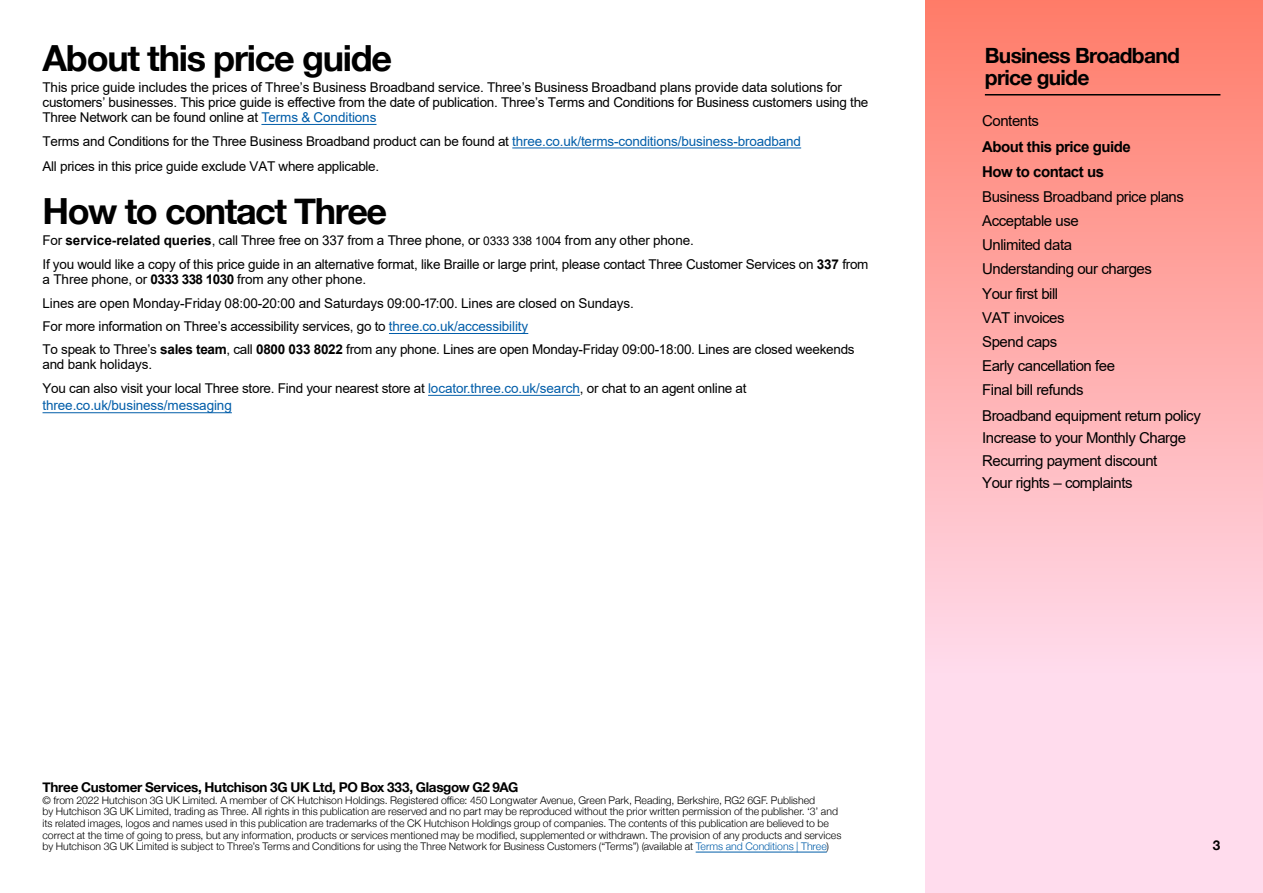
<style>
.page{position:relative;width:1263px;height:893px;background:#fff}
.page>*{position:absolute;margin:0;border:0;box-sizing:border-box;transform-origin:0 0}
.t1{font:700 36px "Helvetica Neue";letter-spacing:-.035em;color:#000}
.t2{font:700 21px/22.5px "Helvetica Neue";letter-spacing:-.035em;color:#000}
.t3{font:15px/24.3px "Arial";letter-spacing:-.03em;color:#000}
.t4{font:700 15px/25.7px "Arial";letter-spacing:-.03em;color:#000}
.t5{font:13.5px/23.5px "Arial";letter-spacing:-.02em;color:#000}
.t6{font:700 13.5px "Helvetica Neue";letter-spacing:-.025em;color:#000}
.t7{font:13.5px "Arial";letter-spacing:-.01em;color:#005da9}
.t8{font:300 10.5px/11.6px "Helvetica Neue";color:#000}
.s1{color:#005da9}
.s2{font-weight:700}
.s3{font-size:12px}
</style>
<div class="page">
<svg style="left:926px;top:0;width:337px;height:893px;background:#feb7ba"></svg>
<hr style="left:985px;top:94px;width:235px;height:1px;background:#000">
<hr style="left:696px;top:852px;width:131px;height:1px;background:#005da9">
<hr style="left:43px;top:412px;width:189px;height:1px;background:#005da9">
<hr style="left:428px;top:395px;width:152px;height:1px;background:#005da9">
<hr style="left:389px;top:333px;width:139px;height:1px;background:#005da9">
<hr style="left:512px;top:148px;width:289px;height:1px;background:#005da9">
<hr style="left:261px;top:124px;width:115px;height:1px;background:#005da9">
<h1 class="t1" style="left:43px;top:30px;width:351px">About this price guide</h1>
<p class="t5" style="left:43px;top:80px;width:827px;line-height:15px">This price guide includes the prices of Three’s Business Broadband service. Three’s Business Broadband plans provide data solutions for customers’ businesses. This price guide is effective from the date of publication. Three’s Terms and Conditions for Business customers using the<br>Three Network can be found online at <span class="s1">Terms &amp; Conditions</span></p>
<p class="t5" style="left:43px;top:128px;width:760px;line-height:26px">Terms and Conditions for the Three Business Broadband product can be found at <span class="s1">three.co.uk/terms-conditions/business-broadband<br></span>All prices in this price guide exclude VAT where applicable.</p>
<h1 class="t1" style="left:43px;top:183px;width:346px">How to contact Three</h1>
<p class="t5" style="left:43px;top:229px;width:827px">For <span class="s2">service-related queries</span>, call Three free on 337 from a Three phone, or <span class="s3">0333 338 1004</span> from any other phone.<br>If you would like a copy of this price guide in an alternative format, like Braille or large print, please contact Three Customer Services on <span class="s2">337</span> from</p>
<p class="t5" style="left:43px;top:267px;width:814px">a Three phone, or <span class="s2">0333 338 1030</span> from any other phone.<br>Lines are open Monday-Friday 08:00-20:00 and Saturdays 09:00-17:00. Lines are closed on Sundays.<br>For more information on Three’s accessibility services, go to <span class="s1">three.co.uk/accessibility<br></span>To speak to Three’s <span class="s2">sales team</span>, call <span class="s2">0800 033 8022</span> from any phone. Lines are open Monday-Friday 09:00-18:00. Lines are closed weekends</p>
<p class="t5" style="left:43px;top:353px;width:706px">and bank holidays.<br>You can also visit your local Three store. Find your nearest store at <span class="s1">locator.three.co.uk/search</span>, or chat to an agent online at</p>
<p class="t7" style="left:43px;top:396px;width:191px">three.co.uk/business/messaging</p>
<h2 class="t2" style="left:985px;top:45px;width:197px">Business Broadband<br>P</h2>
<h2 class="t2" style="left:1038px;top:67px;width:57px">Guide</h2>
<h2 class="t2" style="left:985px;top:67px;width:106px">price guide</h2>
<p class="t3" style="left:982px;top:108px;width:58px">Contents</p>
<p class="t4" style="left:982px;top:134px;width:150px">About this price guide<br>How to contact us</p>
<p class="t3" style="left:982px;top:184px;width:220px">Business Broadband price plans<br>Acceptable use<br>Unlimited data<br>Understanding our charges<br>Your first bill<br>VAT invoices<br>Spend caps<br>Early cancellation fee<br>Final bill refunds<br>Broadband equipment return policy</p>
<p class="t3" style="left:982px;top:427px;width:205px;line-height:22.5px">Increase to your Monthly Charge<br>Recurring payment discount<br>Your rights – complaints</p>
<p class="t6" style="left:43px;top:777px;width:477px">Three Customer Services, Hutchison 3G UK Ltd, PO Box 333, Glasgow G2 9AG</p>
<p class="t8" style="left:43px;top:793px;width:800px">© from 2022 Hutchison 3G UK Limited. A member of CK Hutchison Holdings. Registered office: 450 Longwater Avenue, Green Park, Reading, Berkshire, RG2 6GF. Published<br>by Hutchison 3G UK Limited, trading as Three. All rights in this publication are reserved and no part may be reproduced without the prior written permission of the publisher. ‘3’ and its related images, logos and names used in this publication are trademarks of the CK Hutchison Holdings group of companies. The contents of this publication are believed to be correct at the time of going to press, but any information, products or services mentioned may be modified, supplemented or withdrawn. The provision of any products and services by Hutchison 3G UK Limited is subject to Three’s Terms and Conditions for using the Three Network for Business Customers (“Terms”) (available at <span class="s1">Terms and Conditions | Three</span>)</p>
<p class="t6" style="left:1213px;top:835px;width:9px">3</p>
</div>
